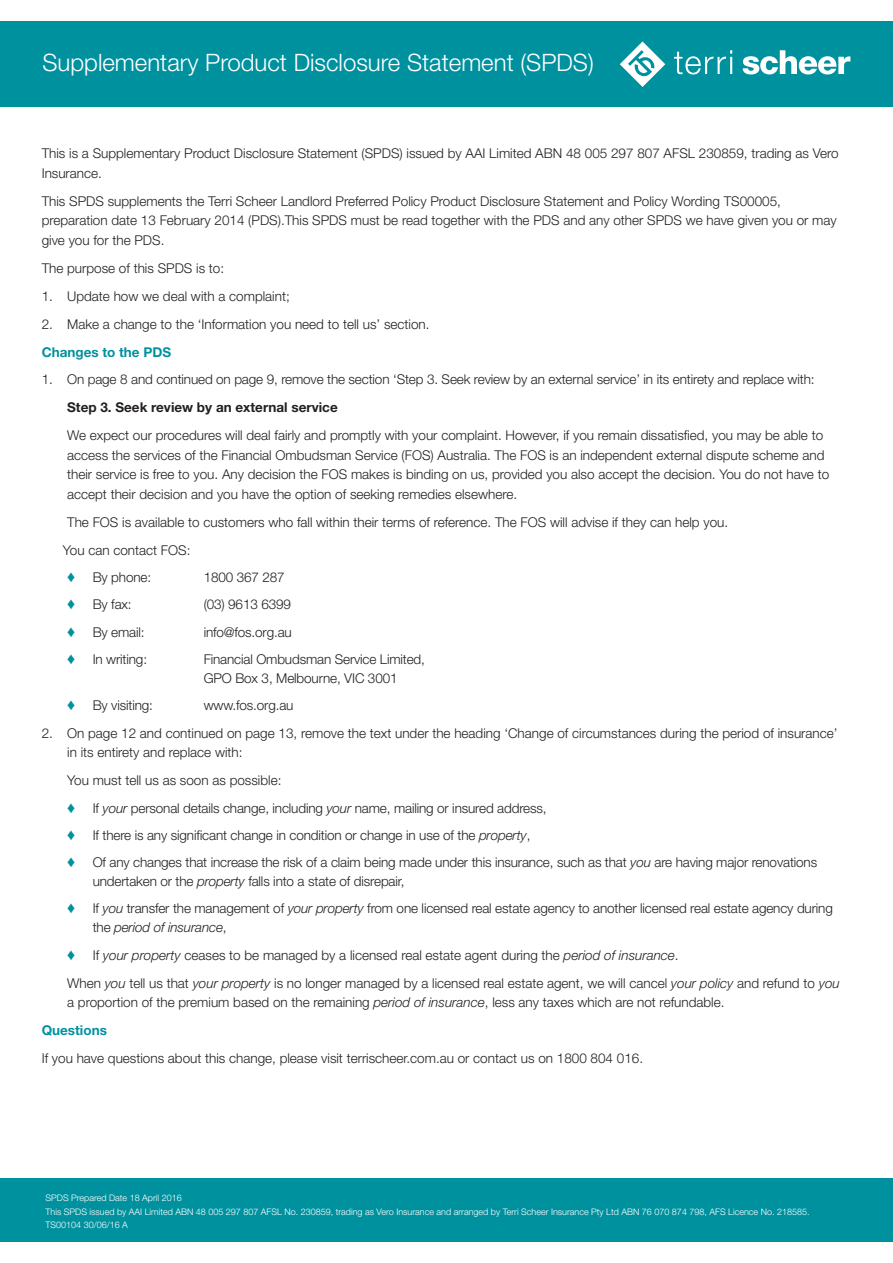
<style>
.page{position:relative;width:893px;height:1263px;background:#fff}
.page>*{position:absolute;margin:0;border:0;box-sizing:border-box;transform-origin:0 0}
.t1{font:300 24px "Helvetica Neue LT Std";color:#fff}
.t2{font:300 13.5px/19.5px "Helvetica Neue LT Std";color:#231f20}
.t3{font:700 13.5px "Helvetica Neue LT Std";color:#231f20}
.t4{font:700 13.5px "Helvetica Neue LT Std";color:#00919f}
.t5{font:300 9px/13.5px "Helvetica Neue LT Std";color:#fff}
.s1{font-style:italic}
.s2{font-weight:700;color:#00919f}
</style>
<div class="page">
<div style="left:0;top:1178px;width:893px;height:64px;background:#00919f"></div>
<div style="left:0;top:21px;width:893px;height:85px;background:#00919f"></div>
<svg style="left:620px;top:41px;width:45px;height:46px"></svg>
<svg style="left:674px;top:50px;width:58px;height:24px"></svg>
<svg style="left:743px;top:50px;width:107px;height:24px"></svg>
<h1 class="t1" style="left:43px;top:48px;width:553px">Supplementary Product Disclosure Statement (SPDS)</h1>
<p class="t2" style="left:42px;top:144px;width:798px">This is a Supplementary Product Disclosure Statement (SPDS) issued by AAI Limited ABN 48 005 297 807 AFSL 230859, trading as Vero<br>Insurance.</p>
<p class="t2" style="left:42px;top:191px;width:797px">This SPDS supplements the Terri Scheer Landlord Preferred Policy Product Disclosure Statement and Policy Wording TS00005, preparation date 13 February 2014 (PDS).This SPDS must be read together with the PDS and any other SPDS we have given you or may give you for the PDS.</p>
<p class="t2" style="left:42px;top:258px;width:184px">The purpose of this SPDS is to:</p>
<p class="t2" style="left:42px;top:286px;width:250px">1. Update how we deal with a complaint;</p>
<p class="t2" style="left:42px;top:314px;width:389px">2. Make a change to the ‘Information you need to tell us’ section.</p>
<p class="t4" style="left:42px;top:344px;width:131px">Changes to the PDS</p>
<p class="t2" style="left:42px;top:369px;width:774px">1. On page 8 and continued on page 9, remove the section ‘Step 3. Seek review by an external service’ in its entirety and replace with:</p>
<p class="t3" style="left:67px;top:399px;width:272px">Step 3. Seek review by an external service</p>
<p class="t2" style="left:67px;top:425px;width:763px">We expect our procedures will deal fairly and promptly with your complaint. However, if you remain dissatisfied, you may be able to access the services of the Financial Ombudsman Service (FOS) Australia. The FOS is an independent external dispute scheme and their service is free to you. Any decision the FOS makes is binding on us, provided you also accept the decision. You do not have to accept their decision and you have the option of seeking remedies elsewhere.</p>
<p class="t2" style="left:63px;top:508px;width:667px;line-height:28px;text-indent:4px">The FOS is available to customers who fall within their terms of reference. The FOS will advise if they can help you.<br>You can contact FOS:</p>
<p class="t2" style="left:93px;top:567px;width:60px">By phone:</p>
<p class="t2" style="left:204px;top:567px;width:83px">1800 367 287</p>
<p class="t2" style="left:93px;top:594px;width:40px">By fax:</p>
<p class="t2" style="left:204px;top:594px;width:89px">(03) 9613 6399</p>
<p class="t2" style="left:93px;top:622px;width:53px">By email:</p>
<p class="t2" style="left:204px;top:622px;width:90px">info@fos.org.au</p>
<p class="t2" style="left:93px;top:649px;width:56px">In writing:</p>
<p class="t2" style="left:204px;top:649px;width:223px;line-height:18.8px">Financial Ombudsman Service Limited,<br>GPO Box 3, Melbourne, VIC 3001</p>
<p class="t2" style="left:93px;top:695px;width:62px">By visiting:</p>
<p class="t2" style="left:204px;top:695px;width:91px">www.fos.org.au</p>
<p class="t2" style="left:67px;top:723px;width:772px;text-indent:-26px">2. On page 12 and continued on page 13, remove the text under the heading ‘Change of circumstances during the period of insurance’ in its entirety and replace with:</p>
<p class="t2" style="left:67px;top:770px;width:216px">You must tell us as soon as possible:</p>
<p class="t2" style="left:93px;top:798px;width:455px">If <span class="s1">your</span> personal details change, including <span class="s1">your</span> name, mailing or insured address,</p>
<p class="t2" style="left:93px;top:825px;width:439px">If there is any significant change in condition or change in use of the <span class="s1">property</span>,</p>
<p class="t2" style="left:93px;top:853px;width:726px;line-height:18.8px">Of any changes that increase the risk of a claim being made under this insurance, such as that <span class="s1">you</span> are having major renovations undertaken or the <span class="s1">property</span> falls into a state of disrepair,</p>
<p class="t2" style="left:93px;top:899px;width:742px;line-height:18.8px">If <span class="s1">you</span> transfer the management of <span class="s1">your property</span> from one licensed real estate agency to another licensed real estate agency during the <span class="s1">period of insurance</span>,</p>
<p class="t2" style="left:67px;top:941px;width:774px;line-height:28px;text-indent:26px">If <span class="s1">your property</span> ceases to be managed by a licensed real estate agent during the <span class="s1">period of insurance</span>.<br>When <span class="s1">you</span> tell us that <span class="s1">your property</span> is no longer managed by a licensed real estate agent, we will cancel <span class="s1">your policy</span> and refund to <span class="s1">you</span></p>
<p class="t2" style="left:42px;top:988px;width:684px;line-height:28px;text-indent:26px">a proportion of the premium based on the remaining <span class="s1">period of insurance</span>, less any taxes which are not refundable.<br><span class="s2">Questions</span></p>
<p class="t2" style="left:42px;top:1048px;width:603px">If you have questions about this change, please visit terrischeer.com.au or contact us on 1800 804 016.</p>
<p class="t5" style="left:45px;top:1191px;width:766px">SPDS Prepared Date 18 April 2016<br>This SPDS issued by AAI Limited ABN 48 005 297 807 AFSL No. 230859, trading as Vero Insurance and arranged by Terri Scheer Insurance Pty Ltd ABN 76 070 874 798, AFS Licence No. 218585.<br>TS00104 30/06/16 A</p>
</div>
